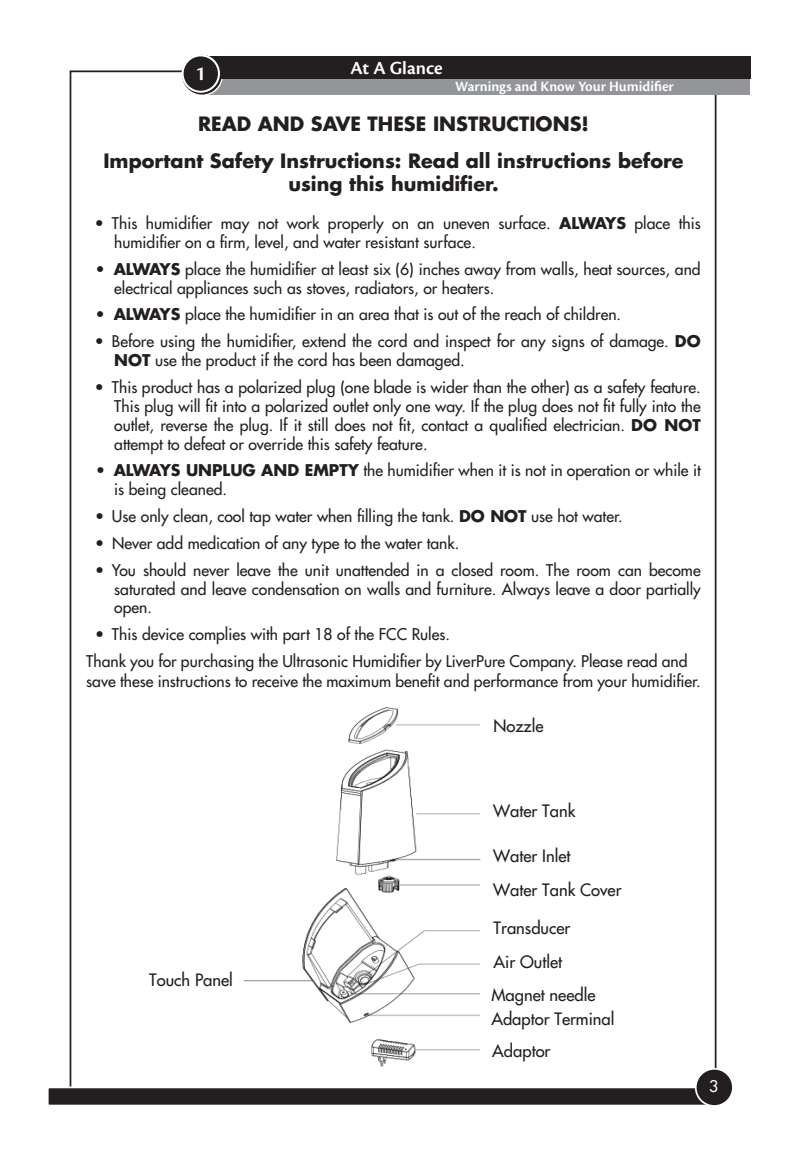
<style>
.page{position:relative;width:787px;height:1165px;background:#fff}
.page>*{position:absolute;margin:0;border:0;box-sizing:border-box;transform-origin:0 0}
.t1{font:600 21px "Cronos Pro";color:#fff}
.t2{font:700 19.25px/37.1px "Futura Std";color:#231f20;text-align:center}
.t3{font:600 19.25px "Cronos Pro";color:#fff}
.t4{font:500 16.62px/24.3px "Futura Std";color:#231f20}
.t5{font:500 15.75px/18.9px "Futura Std";color:#231f20}
.t6{font:500 15.75px "Futura Std";color:#fff}
.t7{font:600 14.88px "Cronos Pro";color:#fff}
.s1{font-weight:700}
</style>
<div class="page">
<div style="left:48px;top:1087px;width:666px;height:18px;background:#231f20"></div>
<div style="left:47px;top:1086px;width:668px;height:20px;border:2px solid #fff"></div>
<div style="left:695px;top:1068px;width:38px;height:38px;background:#231f20;border-radius:50%"></div>
<div style="left:695px;top:1068px;width:39px;height:39px;border:2px solid #fff;border-radius:50%"></div>
<div style="left:189px;top:61px;width:561px;height:26px;background:linear-gradient(to right,#939598,#939598)"></div>
<div style="left:208px;top:80px;width:542px;height:15px;background:#939598"></div>
<svg style="left:184px;top:57px;width:38px;height:38px"></svg>
<div style="left:183px;top:56px;width:40px;height:40px;border:2px solid #fff;border-radius:50%"></div>
<div style="left:208px;top:56px;width:542px;height:22px;background:#231f20"></div>
<svg style="left:183px;top:56px;width:38px;height:38px"></svg>
<div style="left:182px;top:55px;width:40px;height:40px;border:2px solid #231f20;border-radius:50%"></div>
<div style="left:183px;top:55px;width:36px;height:37px;background:#231f20;border-radius:50%"></div>
<div style="left:182px;top:54px;width:38px;height:39px;border:2px solid #fff;border-radius:50%"></div>
<img style="left:243px;top:707px;width:238px;height:360px">
<p class="t3" style="left:350px;top:57px;width:94px">At A Glance</p>
<h1 class="t1" style="left:195px;top:62px;width:12px">1</h1>
<p class="t7" style="left:455px;top:78px;width:220px">Warnings and Know Your Humidifier</p>
<p class="t2" style="left:103px;top:105px;width:581px">ReAd And SAve tHeSe inStRUctiOnS!<br>important Safety instructions: Read all instructions before</p>
<p class="t2" style="left:288px;top:165px;width:212px">using this humidifier.</p>
<p class="t5" style="left:114px;top:214px;width:588px;text-indent:-19px">• This humidifier may not work properly on an uneven surface. <span class="s1">ALWAYS</span> place this humidifier on a firm, level, and water resistant surface.</p>
<p class="t5" style="left:114px;top:259px;width:588px;text-indent:-19px"><span class="s1">• ALWAYS</span> place the humidifier at least six (6) inches away from walls, heat sources, and electrical appliances such as stoves, radiators, or heaters.</p>
<p class="t5" style="left:95px;top:305px;width:527px"><span class="s1">• ALWAYS</span> place the humidifier in an area that is out of the reach of children.</p>
<p class="t5" style="left:114px;top:332px;width:588px;text-indent:-19px">• Before using the humidifier, extend the cord and inspect for any signs of damage. <span class="s1">dO nOt</span> use the product if the cord has been damaged.</p>
<p class="t5" style="left:114px;top:378px;width:588px;text-indent:-19px">• This product has a polarized plug (one blade is wider than the other) as a safety feature.<br>This plug will fit into a polarized outlet only one way. If the plug does not fit fully into the outlet, reverse the plug. If it still does not fit, contact a qualified electrician. <span class="s1">dO nOt </span>attempt to defeat or override this safety feature.</p>
<p class="t5" style="left:114px;top:461px;width:588px;text-indent:-19px"><span class="s1">• ALWAYS UnPLUG And eMPtY</span> the humidifier when it is not in operation or while it is being cleaned.</p>
<p class="t5" style="left:95px;top:507px;width:529px">• Use only clean, cool tap water when filling the tank. <span class="s1">dO nOt</span> use hot water.</p>
<p class="t5" style="left:95px;top:534px;width:366px">• Never add medication of any type to the water tank.</p>
<p class="t5" style="left:114px;top:560px;width:588px;text-align:justify;text-indent:-19px">• You should never leave the unit unattended in a closed room. The room can become saturated and leave condensation on walls and furniture. Always leave a door partially open.</p>
<p class="t5" style="left:86px;top:621px;width:603px;line-height:27.1px;text-indent:9px">• This device complies with part 18 of the FCC Rules.<br>Thank you for purchasing the Ultrasonic Humidifier by LiverPure Company. Please read and</p>
<p class="t5" style="left:86px;top:671px;width:616px">save these instructions to receive the maximum benefit and performance from your humidifier.</p>
<p class="t4" style="left:493px;top:714px;width:52px">Nozzle</p>
<p class="t4" style="left:149px;top:967px;width:85px">Touch Panel</p>
<p class="t4" style="left:493px;top:798px;width:84px">Water Tank</p>
<p class="t4" style="left:493px;top:844px;width:79px">Water Inlet</p>
<p class="t4" style="left:493px;top:877px;width:130px">Water Tank Cover</p>
<p class="t4" style="left:493px;top:916px;width:78px">Transducer</p>
<p class="t4" style="left:493px;top:950px;width:70px">Air Outlet</p>
<p class="t4" style="left:491px;top:982px;width:125px">Magnet needle<br>Adaptor Terminal</p>
<p class="t4" style="left:492px;top:1039px;width:60px">Adaptor</p>
<p class="t6" style="left:709px;top:1076px;width:11px">3</p>
</div>
